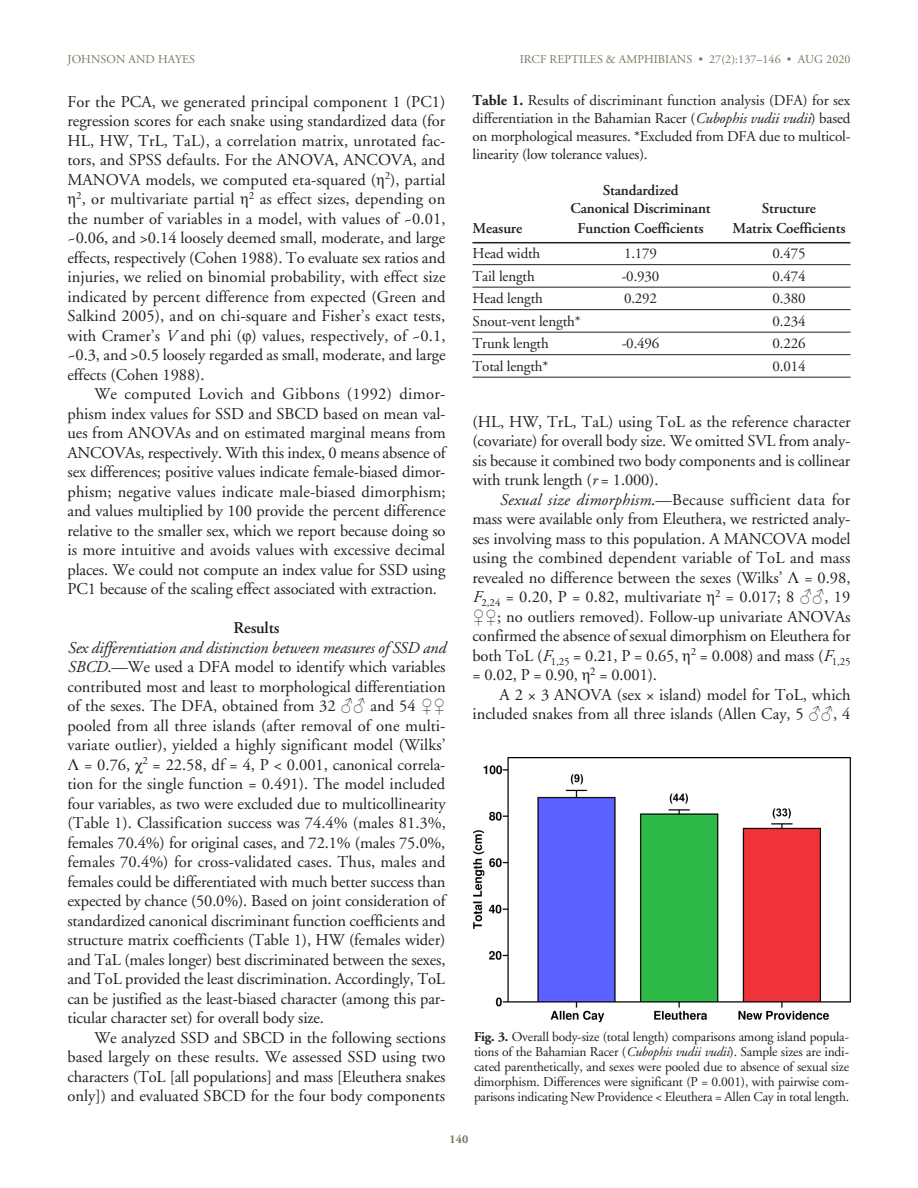
<style>
.page{position:relative;width:918px;height:1188px;background:#fff}
.page>*{position:absolute;margin:0;border:0;box-sizing:border-box;transform-origin:0 0}
.TEXT{font:16.5px/19.5px "Adobe Garamond";letter-spacing:-.01em;color:#231f20;text-align:justify}
.SUBhead{font:600 16.5px "Adobe Garamond";letter-spacing:-.01em;color:#231f20}
.Table_title{font:15px/18px "Adobe Garamond";letter-spacing:-.01em;color:#231f20;text-align:justify}
.Table_text{font:15px "Adobe Garamond";letter-spacing:-.01em;color:#231f20}
.Table_head{font:600 15px/18px "Adobe Garamond";letter-spacing:-.01em;color:#231f20;text-align:center}
.Figure_Caption{font:13.5px/15px "Adobe Garamond";letter-spacing:-.02em;color:#231f20;text-align:justify}
.t1{font:12px "Adobe Garamond";letter-spacing:.005em;color:#717a60}
.t2{font:700 12px "Adobe Garamond";color:#717a60}
.s1{font-family:"Times New Roman"}
.s2{font-style:italic}
.s3{font-weight:700}
</style>
<div class="page">
<div style="left:472px;top:752px;width:378px;height:271px;background:linear-gradient(to right,#fff,#fff)"></div>
<img style="left:472px;top:758px;width:378px;height:265px">
<hr style="left:472px;top:242px;width:378px;height:1px;background:#231f20">
<hr style="left:472px;top:264px;width:378px;height:1px;background:#231f20">
<hr style="left:472px;top:287px;width:378px;height:1px;background:#231f20">
<hr style="left:472px;top:309px;width:378px;height:1px;background:#231f20">
<hr style="left:472px;top:332px;width:378px;height:1px;background:#231f20">
<hr style="left:472px;top:354px;width:378px;height:1px;background:#231f20">
<hr style="left:472px;top:377px;width:378px;height:1px;background:#231f20">
<p class="t1" style="left:68px;top:53px;width:129px">JOHNSON AND HAYES</p>
<p class="t1" style="left:520px;top:53px;width:332px">IRCF REPTILES &amp; AMPHIBIANS • 27(2):137–146 • AUG 2020</p>
<p class="TEXT" style="left:68px;top:92px;width:380px">For the PCA, we generated principal component 1 (PC1) regression scores for each snake using standardized data (for HL, HW, TrL, TaL), a correlation matrix, unrotated fac&shy;tors, and SPSS defaults. For the ANOVA, ANCOVA, and MANOVA models, we computed eta-squared (<span class="s1">η</span><sup>2</sup>), partial <span class="s1">η</span><sup>2</sup>, or multivariate partial <span class="s1">η</span><sup>2</sup> as effect sizes, depending on the number of variables in a model, with values of ~0.01, ~0.06, and &gt;0.14 loosely deemed small, moderate, and large effects, respectively (Cohen 1988). To evaluate sex ratios and injuries, we relied on binomial probability, with effect size indicated by percent difference from expected (Green and Salkind 2005), and on chi-square and Fisher’s exact tests, with Cramer’s <span class="s2">V</span> and phi (<span class="s1">φ</span>) values, respectively, of ~0.1, ~0.3, and &gt;0.5 loosely regarded as small, moderate, and large effects (Cohen 1988).</p>
<p class="TEXT" style="left:68px;top:385px;width:380px;text-indent:27px">We computed Lovich and Gibbons (1992) dimor&shy;phism index values for SSD and SBCD based on mean val&shy;ues from ANOVAs and on estimated marginal means from ANCOVAs, respectively. With this index, 0 means absence of sex differences; positive values indicate female-biased dimor&shy;phism; negative values indicate male-biased dimorphism; and values multiplied by 100 provide the percent difference relative to the smaller sex, which we report because doing so is more intuitive and avoids values with excessive decimal places. We could not compute an index value for SSD using PC1 because of the scaling effect associated with extraction.</p>
<p class="SUBhead" style="left:233px;top:619px;width:48px">Results</p>
<p class="TEXT" style="left:68px;top:638px;width:380px"><span class="s2">Sex differentiation and distinction between measures of SSD and SBCD</span>.—We used a DFA model to identify which variables contributed most and least to morphological differentiation of the sexes. The DFA, obtained from 32 <span class="s1">♂♂</span> and 54 <span class="s1">♀♀ </span>pooled from all three islands (after removal of one multi&shy;variate outlier), yielded a highly significant model (Wilks’ <span class="s1">Λ</span> = 0.76, <span class="s1">χ</span><sup>2</sup> = 22.58, df = 4, P &lt; 0.001, canonical correla&shy;tion for the single function = 0.491). The model included four variables, as two were excluded due to multicollinearity (Table 1). Classification success was 74.4% (males 81.3%, females 70.4%) for original cases, and 72.1% (males 75.0%, females 70.4%) for cross-validated cases. Thus, males and females could be differentiated with much better success than expected by chance (50.0%). Based on joint consideration of standardized canonical discriminant function coefficients and structure matrix coefficients (Table 1), HW (females wider) and TaL (males longer) best discriminated between the sexes, and ToL provided the least discrimination. Accordingly, ToL can be justified as the least-biased character (among this par&shy;ticular character set) for overall body size.</p>
<p class="TEXT" style="left:68px;top:1028px;width:380px;text-indent:27px">We analyzed SSD and SBCD in the following sections based largely on these results. We assessed SSD using two characters (ToL [all populations] and mass [Eleuthera snakes only]) and evaluated SBCD for the four body components</p>
<p class="Table_title" style="left:472px;top:92px;width:379px"><span class="s3">Table 1.</span> Results of discriminant function analysis (DFA) for sex differentiation in the Bahamian Racer (<span class="s2">Cubophis vudii vudii</span>) based on morphological measures. *Excluded from DFA due to multicol&shy;linearity (low tolerance values).</p>
<p class="Table_head" style="left:570px;top:182px;width:142px">Standardized<br>Canonical Discriminant</p>
<p class="Table_head" style="left:762px;top:200px;width:56px">Structure</p>
<p class="Table_head" style="left:472px;top:219px;width:51px">Measure</p>
<p class="Table_head" style="left:578px;top:219px;width:127px">Function Coefficients</p>
<p class="Table_head" style="left:733px;top:219px;width:115px">Matrix Coefficients</p>
<p class="Table_text" style="left:472px;top:246px;width:69px">Head width</p>
<p class="Table_text" style="left:624px;top:246px;width:35px">1.179</p>
<p class="Table_text" style="left:772px;top:246px;width:35px">0.475</p>
<p class="Table_text" style="left:472px;top:268px;width:64px">Tail length</p>
<p class="Table_text" style="left:622px;top:268px;width:39px">-0.930</p>
<p class="Table_text" style="left:772px;top:268px;width:35px">0.474</p>
<p class="Table_text" style="left:472px;top:291px;width:72px">Head length</p>
<p class="Table_text" style="left:624px;top:291px;width:35px">0.292</p>
<p class="Table_text" style="left:772px;top:291px;width:35px">0.380</p>
<p class="Table_text" style="left:472px;top:313px;width:110px">Snout-vent length*</p>
<p class="Table_text" style="left:772px;top:313px;width:35px">0.234</p>
<p class="Table_text" style="left:472px;top:336px;width:78px">Trunk length</p>
<p class="Table_text" style="left:622px;top:336px;width:39px">-0.496</p>
<p class="Table_text" style="left:772px;top:336px;width:35px">0.226</p>
<p class="Table_text" style="left:472px;top:358px;width:77px">Total length*</p>
<p class="Table_text" style="left:772px;top:358px;width:35px">0.014</p>
<p class="TEXT" style="left:472px;top:412px;width:380px">(HL, HW, TrL, TaL) using ToL as the reference character (covariate) for overall body size. We omitted SVL from analy&shy;sis because it combined two body components and is collinear with trunk length (<span class="s2">r</span> = 1.000).</p>
<p class="TEXT" style="left:472px;top:490px;width:380px;text-indent:27px"><span class="s2">Sexual size dimorphism</span>.—Because sufficient data for mass were available only from Eleuthera, we restricted analy&shy;ses involving mass to this population. A MANCOVA model using the combined dependent variable of ToL and mass revealed no difference between the sexes (Wilks’ <span class="s1">Λ</span> = 0.98, <span class="s2">F</span><sub>2,24</sub> = 0.20, P = 0.82, multivariate <span class="s1">η</span><sup>2</sup> = 0.017; 8 <span class="s1">♂♂</span>, 19 <span class="s1">♀♀</span>; no outliers removed). Follow-up univariate ANOVAs confirmed the absence of sexual dimorphism on Eleuthera for both ToL (<span class="s2">F</span><sub>1,25</sub> = 0.21, P = 0.65, <span class="s1">η</span><sup>2</sup> = 0.008) and mass (<span class="s2">F</span><sub>1,25 </sub>= 0.02, P = 0.90, <span class="s1">η</span><sup>2</sup> = 0.001).</p>
<p class="TEXT" style="left:472px;top:685px;width:380px;text-align:right">A 2 × 3 ANOVA (sex × island) model for ToL, which included snakes from all three islands (Allen Cay, 5 <span class="s1">♂♂</span>, 4</p>
<p class="Figure_Caption" style="left:474px;top:1030px;width:377px"><span class="s3">Fig. 3.</span> Overall body-size (total length) comparisons among island popula&shy;tions of the Bahamian Racer (<span class="s2">Cubophis vudii vudii</span>). Sample sizes are indi&shy;cated parenthetically, and sexes were pooled due to absence of sexual size dimorphism. Differences were significant (P = 0.001), with pairwise com&shy;parisons indicating New Providence &lt; Eleuthera = Allen Cay in total length.</p>
<p class="t2" style="left:450px;top:1132px;width:20px">140</p>
</div>
